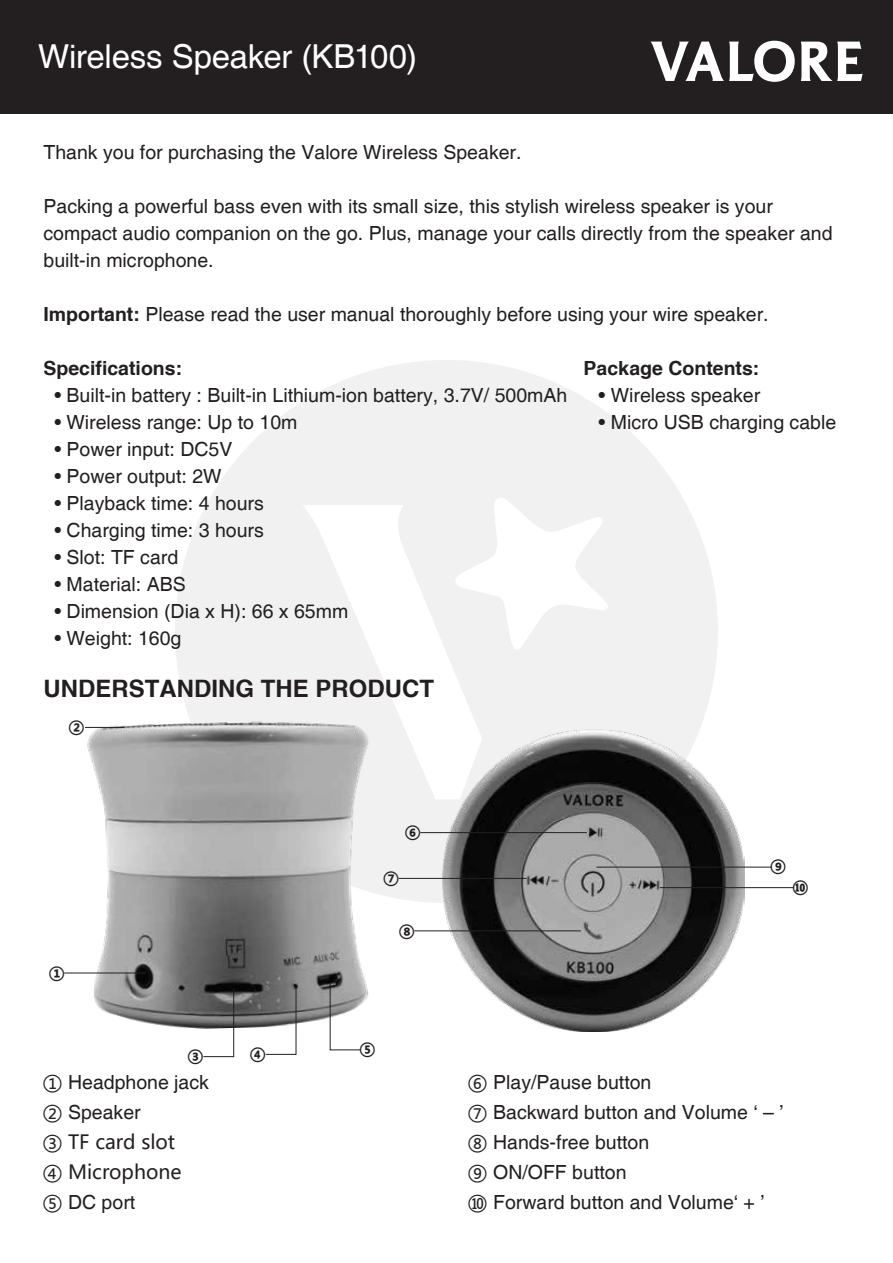
<style>
.page{position:relative;width:893px;height:1263px;background:#fff}
.page>*{position:absolute;margin:0;border:0;box-sizing:border-box;transform-origin:0 0}
.t1{font:33px "Helvetica";letter-spacing:-.01em;color:#fff}
.t2{font:700 24px "Helvetica cyr";color:#231f20}
.t3{font:19.5px/30px "Helvetica";color:#231f20}
.t4{font:700 19.5px "Helvetica cyr";color:#231f20}
.t5{font:19.5px/30px "Microsoft Ya Hei";color:#231f20}
.t6{font:700 15.6px "Microsoft Ya Hei";color:#231f20}
.s1{font-family:"Helvetica cyr";font-weight:700}
.s2{font-family:"Microsoft Ya Hei"}
</style>
<div class="page">
<svg style="left:175px;top:360px;width:543px;height:543px;fill:#f1f1f2"></svg>
<div style="left:0;top:0;width:893px;height:113px;background:#231f20"></div>
<img style="left:86px;top:718px;width:290px;height:314px">
<img style="left:442px;top:730px;width:302px;height:302px">
<svg style="left:650px;top:41px;width:145px;height:41px"></svg>
<svg style="left:801px;top:42px;width:62px;height:39px"></svg>
<hr style="left:85px;top:727px;width:40px;height:1px;background:#231f20">
<svg style="left:203px;top:989px;width:31px;height:68px"></svg>
<svg style="left:265px;top:986px;width:32px;height:69px"></svg>
<svg style="left:329px;top:982px;width:32px;height:69px"></svg>
<hr style="left:398px;top:878px;width:128px;height:1px;background:#231f20">
<hr style="left:596px;top:867px;width:176px;height:1px;background:#231f20">
<hr style="left:660px;top:887px;width:134px;height:1px;background:#231f20">
<hr style="left:420px;top:832px;width:167px;height:1px;background:#231f20">
<hr style="left:414px;top:930px;width:167px;height:1px;background:#231f20">
<hr style="left:64px;top:973px;width:81px;height:1px;background:#231f20">
<h1 class="t1" style="left:38px;top:37px;width:380px">Wireless Speaker (KB100)</h1>
<p class="t3" style="left:43px;top:138px;width:479px">Thank you for purchasing the Valore Wireless Speaker.</p>
<p class="t3" style="left:43px;top:193px;width:791px;line-height:27px">Packing a powerful bass even with its small size, this stylish wireless speaker is your compact audio companion on the go. Plus, manage your calls directly from the speaker and built-in microphone.</p>
<p class="t3" style="left:43px;top:300px;width:727px"><span class="s1">Important:</span> Please read the user manual thoroughly before using your wire speaker.</p>
<p class="t4" style="left:43px;top:357px;width:140px">Specifications:</p>
<p class="t4" style="left:583px;top:357px;width:177px">Package Contents:</p>
<p class="t3" style="left:54px;top:381px;width:514px">• Built-in battery : Built-in Lithium-ion battery, 3.7V/ 500mAh</p>
<p class="t3" style="left:54px;top:408px;width:245px">• Wireless range: Up to 10m</p>
<p class="t3" style="left:54px;top:435px;width:180px">• Power input: DC5V</p>
<p class="t3" style="left:54px;top:462px;width:169px">• Power output: 2W</p>
<p class="t3" style="left:54px;top:489px;width:211px">• Playback time: 4 hours</p>
<p class="t3" style="left:54px;top:516px;width:211px">• Charging time: 3 hours</p>
<p class="t3" style="left:54px;top:543px;width:125px">• Slot: TF card</p>
<p class="t3" style="left:54px;top:570px;width:133px">• Material: ABS</p>
<p class="t3" style="left:54px;top:597px;width:295px">• Dimension (Dia x H): 66 x 65mm</p>
<p class="t3" style="left:54px;top:624px;width:129px">• Weight: 160g</p>
<p class="t2" style="left:43px;top:675px;width:392px">UNDERSTANDING THE PRODUCT</p>
<p class="t3" style="left:598px;top:381px;width:163px">• Wireless speaker</p>
<p class="t3" style="left:598px;top:408px;width:239px">• Micro USB charging cable</p>
<p class="t6" style="left:69px;top:716px;width:17px">②</p>
<p class="t6" style="left:49px;top:961px;width:17px">①</p>
<p class="t6" style="left:405px;top:821px;width:17px">⑥</p>
<p class="t6" style="left:383px;top:866px;width:17px">⑦</p>
<p class="t6" style="left:399px;top:919px;width:17px">⑧</p>
<p class="t6" style="left:188px;top:1044px;width:17px">③</p>
<p class="t6" style="left:250px;top:1042px;width:17px">④</p>
<p class="t6" style="left:360px;top:1038px;width:17px">⑤</p>
<p class="t3" style="left:43px;top:1067px;width:168px"><span class="s2">①</span> Headphone jack<br><span class="s2">②</span> Speaker</p>
<p class="t5" style="left:43px;top:1126px;width:140px">③ TF card slot<br>④ Microphone</p>
<p class="t3" style="left:43px;top:1187px;width:94px"><span class="s2">⑤</span> DC port</p>
<p class="t6" style="left:770px;top:854px;width:17px">⑨</p>
<p class="t6" style="left:793px;top:875px;width:17px">⑩</p>
<p class="t3" style="left:468px;top:1067px;width:317px"><span class="s2">⑥</span> Play/Pause button<br><span class="s2">⑦</span> Backward button and Volume ‘ – ’<br><span class="s2">⑧</span> Hands-free button<br><span class="s2">⑨</span> ON/OFF button<br><span class="s2">⑩</span> Forward button and Volume‘ + ’</p>
</div>
